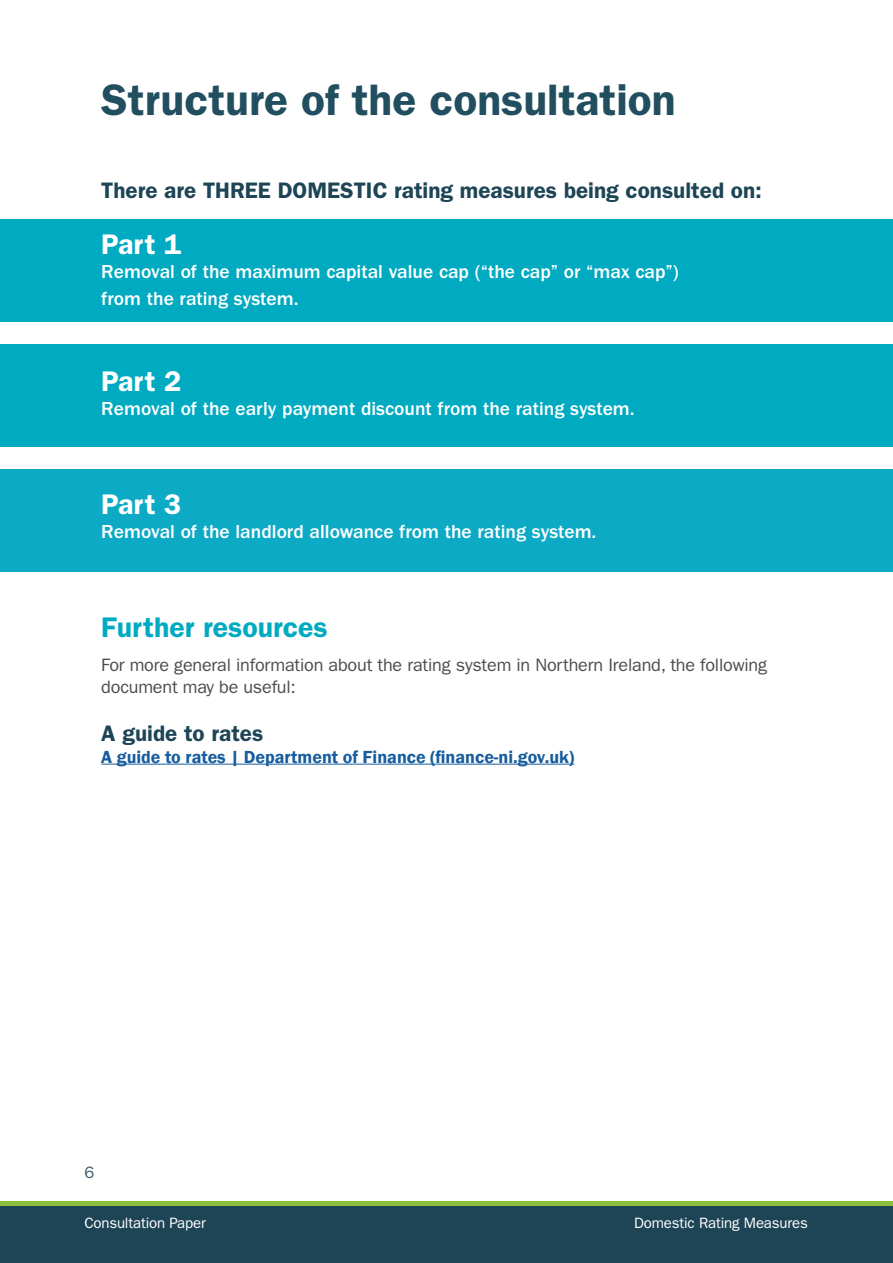
<style>
.page{position:relative;width:893px;height:1263px;background:#fff}
.page>*{position:absolute;margin:0;border:0;box-sizing:border-box;transform-origin:0 0}
.t1{font:600 44.25px "ITC Franklin Gothic Std";color:#214f60}
.t2{font:600 28.5px "ITC Franklin Gothic Std";color:#00aac1}
.t3{font:600 28.5px "ITC Franklin Gothic Std";color:#fff}
.t4{font:600 22.5px "ITC Franklin Gothic Std";color:#1e4556}
.t5{font:500 19.5px "ITC Franklin Gothic Std";color:#fff}
.t6{font:18px/21.6px "ITC Franklin Gothic Std";letter-spacing:-.01em;color:#4b4c4d}
.t7{font:600 18px "Franklin Gothic";color:#175d9e}
.t8{font:16.5px "ITC Franklin Gothic Std";color:#3c5667}
.t9{font:15px "ITC Franklin Gothic Std";letter-spacing:-.01em;color:#fff}
</style>
<div class="page">
<div style="left:0;top:1206px;width:893px;height:57px;background:#1e4556"></div>
<div style="left:0;top:1201px;width:893px;height:5px;background:#8cc03e"></div>
<div style="left:0;top:220px;width:893px;height:102px;background:#00aac1"></div>
<div style="left:0;top:344px;width:893px;height:102px;background:#00aac1"></div>
<div style="left:0;top:470px;width:893px;height:102px;background:#0daac6"></div>
<hr style="left:101px;top:764px;width:473px;height:1px;background:#175d9e">
<p class="t1" style="left:101px;top:74px;width:576px">Structure of the consultation</p>
<p class="t4" style="left:101px;top:177px;width:662px">There are THREE DOMESTIC rating measures being consulted on:</p>
<p class="t3" style="left:101px;top:228px;width:81px">Part 1</p>
<p class="t5" style="left:101px;top:260px;width:579px">Removal of the maximum capital value cap (“the cap” or “max cap”)</p>
<p class="t5" style="left:101px;top:287px;width:199px">from the rating system.</p>
<p class="t3" style="left:101px;top:365px;width:81px">Part 2</p>
<p class="t5" style="left:101px;top:397px;width:535px">Removal of the early payment discount from the rating system.</p>
<p class="t3" style="left:101px;top:488px;width:81px">Part 3</p>
<p class="t5" style="left:101px;top:520px;width:497px">Removal of the landlord allowance from the rating system.</p>
<p class="t2" style="left:101px;top:610px;width:228px">Further resources</p>
<p class="t6" style="left:101px;top:654px;width:667px">For more general information about the rating system in Northern Ireland, the following document may be useful:</p>
<p class="t4" style="left:101px;top:720px;width:164px">A guide to rates</p>
<p class="t7" style="left:101px;top:746px;width:474px">A guide to rates | Department of Finance (finance-ni.gov.uk)</p>
<p class="t8" style="left:84px;top:1163px;width:11px">6</p>
<p class="t9" style="left:84px;top:1214px;width:123px">Consultation Paper</p>
<p class="t9" style="left:634px;top:1214px;width:175px">Domestic Rating Measures</p>
</div>
